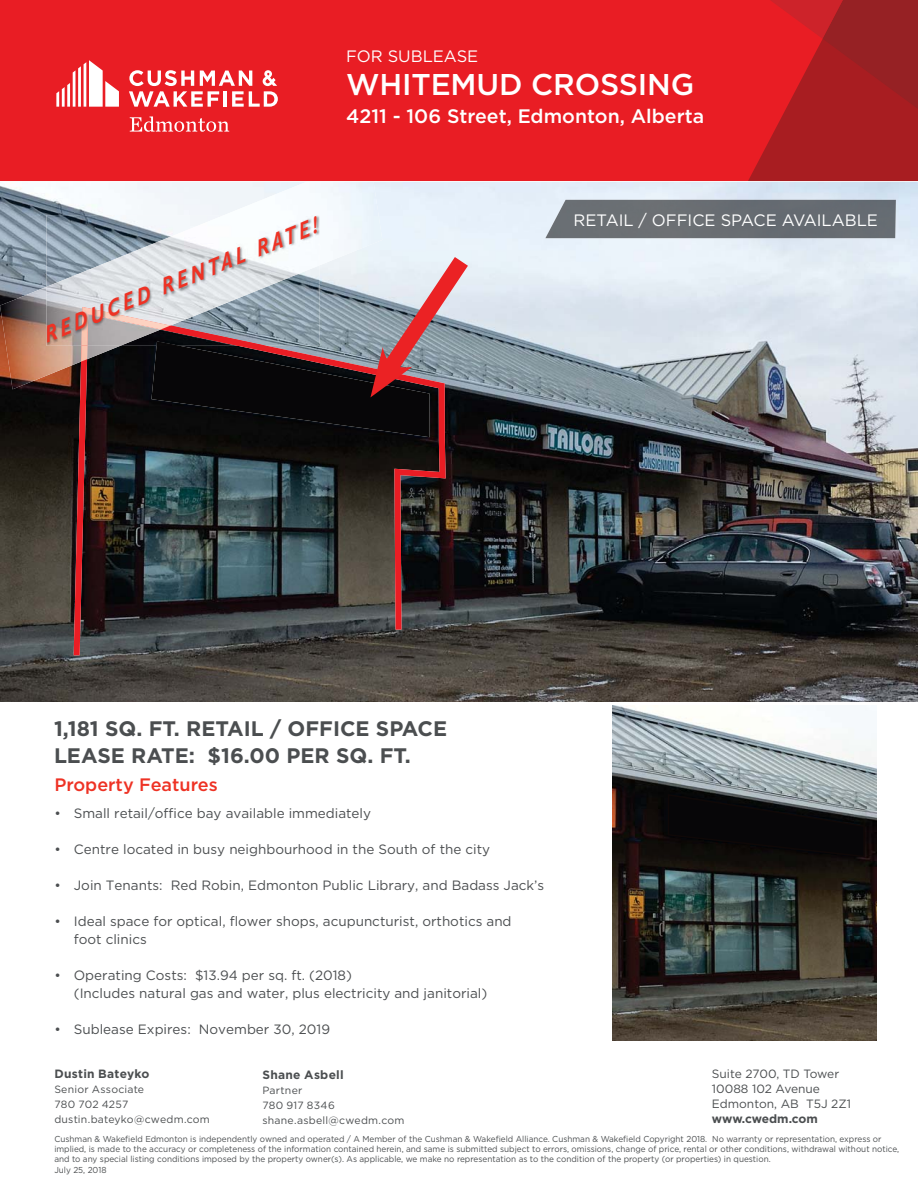
<style>
.page{position:relative;width:918px;height:1188px;background:#fff}
.page>*{position:absolute;margin:0;border:0;box-sizing:border-box;transform-origin:0 0}
.t1{font:500 30px "Gotham";letter-spacing:-.005em;color:#fff}
.t2{font:italic 700 23.1px "Gill Sans";color:#ee3224;scale:.82 1}
.t3{font:700 21px/27px "Gotham";color:#4b4e50}
.t4{font:500 19.5px "Gotham";color:#fff}
.t5{font:500 18px "Gotham";color:#ee3224}
.t6{font:16.5px "Gotham";color:#fff}
.t7{font:13.5px/18px "Gotham";color:#4b4e50}
.t8{font:12px/15px "Gotham";color:#4b4e50}
.t9{font:700 12px "Gotham";letter-spacing:.02em;color:#4b4e50}
.t10{font:700 12px "Gotham";letter-spacing:-.005em;color:#4b4e50}
.t11{font:10.5px/15px "Gotham";letter-spacing:.02em;color:#4b4e50}
.t12{font:8.7px/10.4px "Gotham";color:#4b4e50;scale:.95 1}
</style>
<div class="page">
<img style="left:0;top:182px;width:918px;height:520px">
<img style="left:612px;top:705px;width:265px;height:335px">
<div style="left:545px;top:200px;width:351px;height:38px;background:#696d72"></div>
<svg style="left:74px;top:346px;width:372px;height:309px;background:#363536"></svg>
<svg style="left:667px;top:793px;width:199px;height:65px;background:#1d1e1f"></svg>
<img style="left:0;top:287px;width:120px;height:102px">
<svg style="left:81px;top:346px;width:6px;height:16px"></svg>
<img style="left:224px;top:182px;width:158px;height:58px">
<img style="left:47px;top:215px;width:273px;height:131px">
<img style="left:81px;top:307px;width:70px;height:39px">
<svg style="left:151px;top:240px;width:332px;height:197px;background:#7b7278"></svg>
<div style="left:0;top:0;width:918px;height:181px;background:#e91d24"></div>
<svg style="left:748px;top:0;width:170px;height:181px"></svg>
<svg style="left:56px;top:60px;width:63px;height:47px"></svg>
<svg style="left:129px;top:70px;width:149px;height:37px"></svg>
<svg style="left:130px;top:116px;width:99px;height:16px"></svg>
<h3 class="t6" style="left:346px;top:50px;width:134px">FOR SUBLEASE</h3>
<h1 class="t1" style="left:346px;top:67px;width:350px">WHITEMUD CROSSING</h1>
<h3 class="t4" style="left:346px;top:105px;width:360px">4211 - 106 Street, Edmonton, Alberta</h3>
<h2 class="t2" style="left:38px;top:323px;width:360px;rotate:-22deg">REDUCED RENTAL RATE!</h2>
<h3 class="t6" style="left:574px;top:214px;width:306px">RETAIL / OFFICE SPACE AVAILABLE</h3>
<h3 class="t3" style="left:54px;top:715px;width:395px">1,181 SQ. FT. RETAIL / OFFICE SPACE<br>LEASE RATE: $16.00 PER SQ. FT.</h3>
<h3 class="t5" style="left:54px;top:774px;width:165px">Property Features</h3>
<h3 class="t7" style="left:54px;top:805px;width:318px">• Small retail/office bay available immediately</h3>
<h3 class="t7" style="left:54px;top:841px;width:437px">• Centre located in busy neighbourhood in the South of the city</h3>
<h3 class="t7" style="left:54px;top:877px;width:491px">• Join Tenants: Red Robin, Edmonton Public Library, and Badass Jack’s</h3>
<h3 class="t7" style="left:74px;top:913px;width:439px;text-indent:-19px">• Ideal space for optical, flower shops, acupuncturist, orthotics and foot clinics</h3>
<h3 class="t7" style="left:74px;top:967px;width:415px;text-indent:-19px">• Operating Costs: $13.94 per sq. ft. (2018)<br>(Includes natural gas and water, plus electricity and janitorial)</h3>
<h3 class="t7" style="left:54px;top:1021px;width:277px">• Sublease Expires: November 30, 2019</h3>
<h3 class="t9" style="left:54px;top:1067px;width:97px">Dustin Bateyko</h3>
<p class="t11" style="left:54px;top:1083px;width:157px">Senior Associate<br>780 702 4257 dustin.bateyko@cwedm.com</p>
<h3 class="t9" style="left:262px;top:1068px;width:83px">Shane Asbell</h3>
<p class="t11" style="left:262px;top:1084px;width:143px">Partner<br>780 917 8346 shane.asbell@cwedm.com</p>
<h3 class="t8" style="left:712px;top:1067px;width:141px">Suite 2700, TD Tower<br>10088 102 Avenue<br>Edmonton, AB T5J 2Z1</h3>
<h3 class="t10" style="left:712px;top:1112px;width:108px">www.cwedm.com</h3>
<p class="t12" style="left:54px;top:1134px;width:891px">Cushman &amp; Wakefield Edmonton is independently owned and operated / A Member of the Cushman &amp; Wakefield Alliance. Cushman &amp; Wakefield Copyright 2018. No warranty or representation, express or implied, is made to the accuracy or completeness of the information contained herein, and same is submitted subject to errors, omissions, change of price, rental or other conditions, withdrawal without notice, and to any special listing conditions imposed by the property owner(s). As applicable, we make no representation as to the condition of the property (or properties) in question.<br>July 25, 2018</p>
</div>
